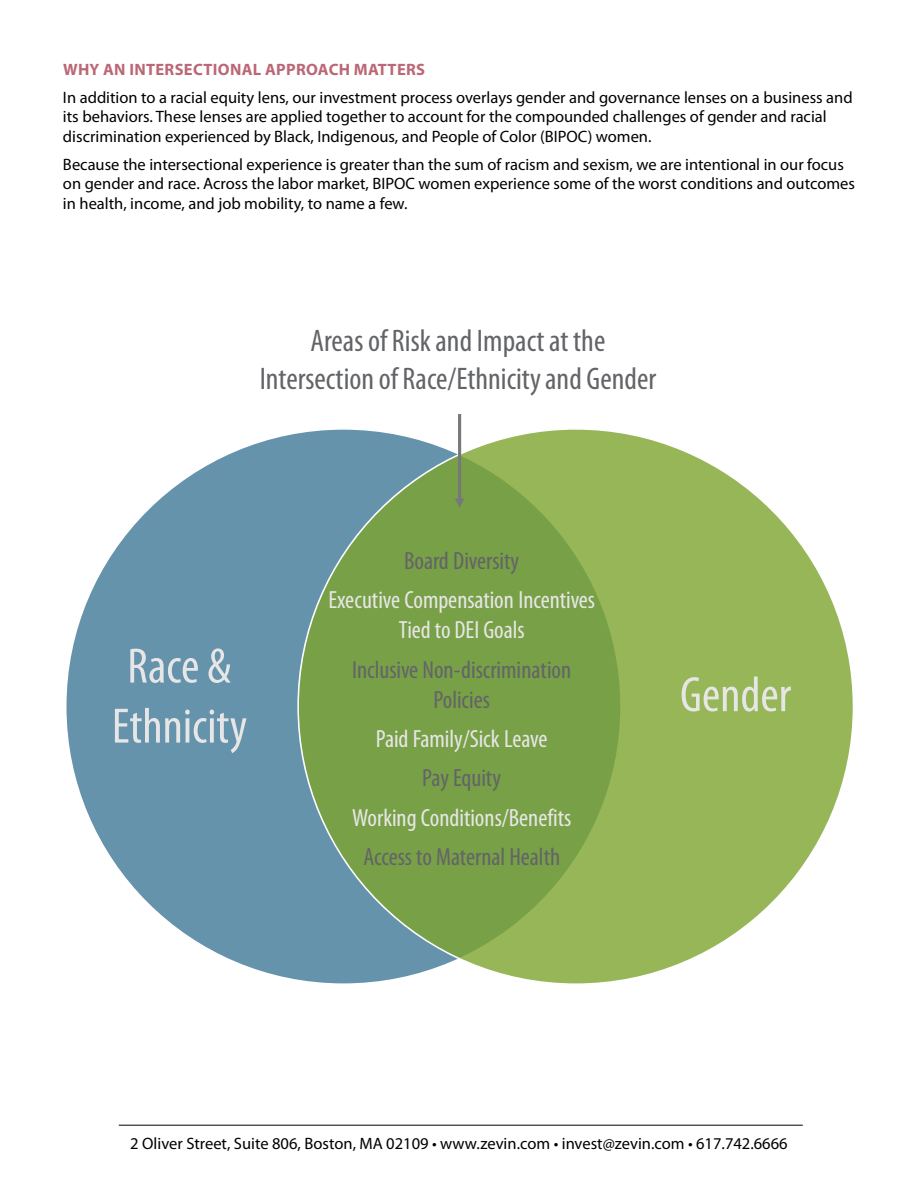
<style>
.page{position:relative;width:918px;height:1188px;background:#fff}
.page>*{position:absolute;margin:0;border:0;box-sizing:border-box;transform-origin:0 0}
.t1{font:condensed 50.1px/60px "Myriad Pro";color:#e7e6e6;text-align:center}
.t2{font:condensed 31.35px/37.5px "Myriad Pro";color:#636467;text-align:center}
.t3{font:condensed 24.9px/30px "Myriad Pro";color:#e7e6e6;text-align:center}
.t4{font:condensed 24.9px/30px "Myriad Pro";letter-spacing:-.005em;color:#636467;text-align:center}
.t5{font:16.5px/19.8px "Myriad Pro";color:#000}
.t6{font:700 16.5px "Myriad Pro";letter-spacing:.02em;color:#bb6776}
</style>
<div class="page">
<div style="left:66px;top:429px;width:555px;height:555px;background:#6593ac;border-radius:50%"></div>
<div style="left:298px;top:429px;width:555px;height:555px;background:#7da42e;border-radius:50%;opacity:.8"></div>
<hr style="left:458px;top:414px;width:3px;height:86px;background:#77787b">
<svg style="left:455px;top:498px;width:9px;height:10px"></svg>
<hr style="left:119px;top:1125px;width:684px;height:1px;background:#000">
<p class="t6" style="left:63px;top:59px;width:364px">WHY AN INTERSECTIONAL APPROACH MATTERS</p>
<p class="t5" style="left:63px;top:87px;width:791px">In addition to a racial equity lens, our investment process overlays gender and governance lenses on a business and its behaviors. These lenses are applied together to account for the compounded challenges of gender and racial discrimination experienced by Black, Indigenous, and People of Color (BIPOC) women.</p>
<p class="t5" style="left:63px;top:154px;width:794px">Because the intersectional experience is greater than the sum of racism and sexism, we are intentional in our focus on gender and race. Across the labor market, BIPOC women experience some of the worst conditions and outcomes in health, income, and job mobility, to name a few.</p>
<h2 class="t2" style="left:260px;top:322px;width:398px">Areas of Risk and Impact at the<br>Intersection of Race/Ethnicity and Gender</h2>
<h1 class="t1" style="left:112px;top:635px;width:137px">Race &amp;<br>Ethnicity</h1>
<h3 class="t4" style="left:404px;top:545px;width:117px">Board Diversity</h3>
<h3 class="t3" style="left:328px;top:585px;width:268px">Executive Compensation Incentives<br>Tied to DEI Goals</h3>
<h3 class="t4" style="left:352px;top:654px;width:220px">Inclusive Non-discrimination<br>Policies</h3>
<h3 class="t3" style="left:376px;top:723px;width:173px">Paid Family/Sick Leave</h3>
<h3 class="t4" style="left:422px;top:763px;width:80px">Pay Equity</h3>
<h3 class="t3" style="left:352px;top:802px;width:221px">Working Conditions/Benefits</h3>
<h3 class="t4" style="left:363px;top:842px;width:198px">Access to Maternal Health</h3>
<h1 class="t1" style="left:680px;top:664px;width:113px">Gender</h1>
<p class="t5" style="left:130px;top:1133px;width:659px">2 Oliver Street, Suite 806, Boston, MA 02109 • www.zevin.com • invest@zevin.com • 617.742.6666</p>
</div>
